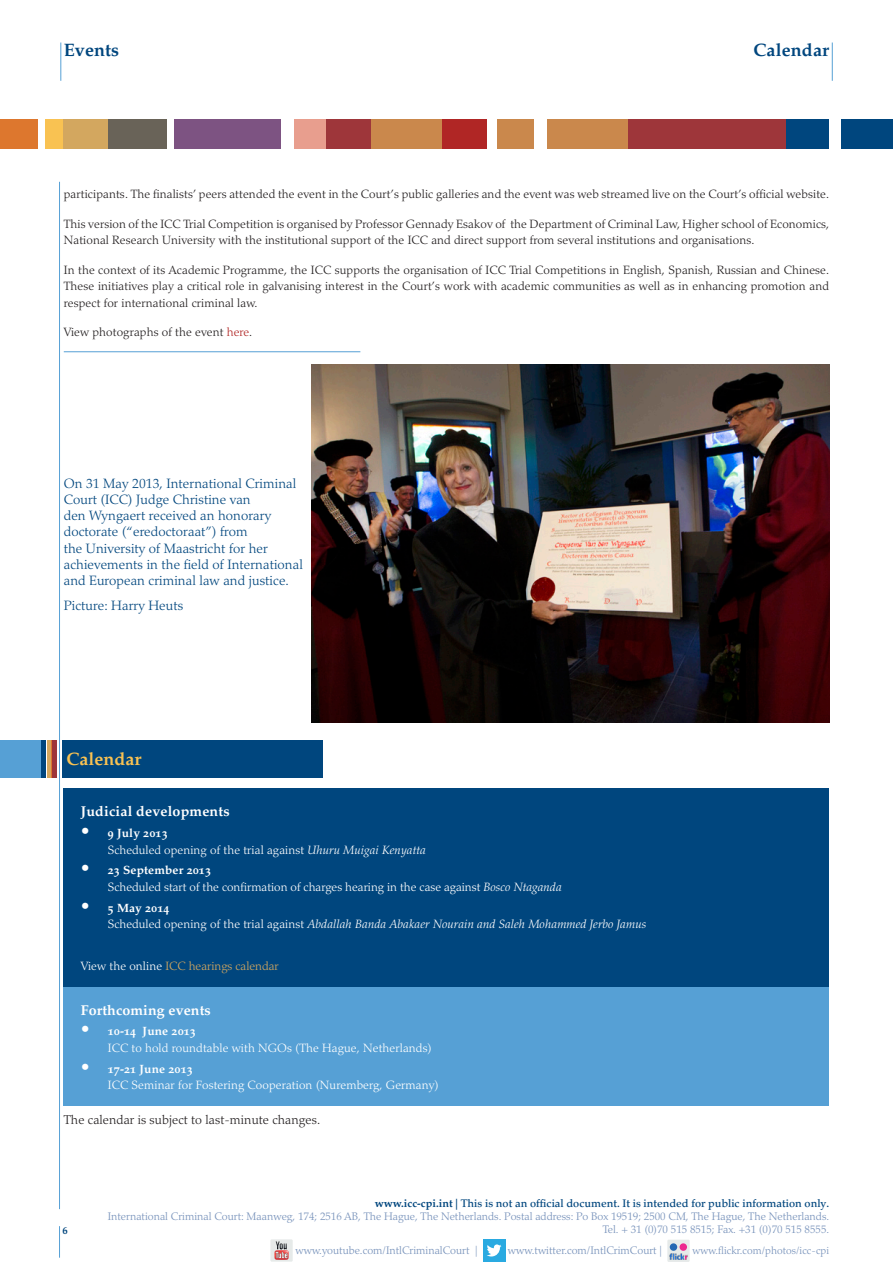
<style>
.page{position:relative;width:893px;height:1263px;background:#fff}
.page>*{position:absolute;margin:0;border:0;box-sizing:border-box;transform-origin:0 0}
.t1{font:18px "Palatino Bold Os F";letter-spacing:.005em;color:#00467e}
.t2{font:18px "Palatino Bold Os F";color:#f9c252}
.t3{font:14.25px "Palatino Bold Os F";letter-spacing:.01em;color:#fff}
.t4{font:300 13.5px/16.2px "Palatino";letter-spacing:.005em;color:#00467e}
.t5{font:300 12.75px "Palatino";letter-spacing:.005em;color:#231f20}
.t6{font:300 12px/16.5px "Palatino";letter-spacing:.01em;color:#231f20}
.t7{font:300 12px/16.5px "Palatino";letter-spacing:.01em;color:#fff}
.t8{font:italic 300 12px/16.5px "Palatino";letter-spacing:.01em;color:#fff}
.t9{font:300 12px "Palatino";color:#d3a75f}
.t10{font:300 10.95px "Palatino";color:#7691ba}
.t11{font:500 10.95px "Palatino";color:#00467e}
.t12{font:300 10.5px "Palatino";letter-spacing:.005em;color:#7691ba}
.t13{font:10.5px "Palatino Bold Os F";color:#00467e}
.s1{color:#b02625}
.s2{font-weight:500;font-size:18px}
.s3{font-family:"Palatino Bold Os F";font-weight:400}
.s4{font-style:italic}
.s5{font-weight:500;font-style:normal;font-size:18px}
.s6{font-family:"Palatino Bold Os F";font-weight:400;font-style:normal}
.s7{font-style:normal}
.s8{color:#fff}
</style>
<div class="page">
<div style="left:0;top:119px;width:38px;height:30px;background:#dd772e"></div>
<div style="left:45px;top:119px;width:19px;height:30px;background:#f9c252"></div>
<div style="left:64px;top:119px;width:44px;height:30px;background:#d3a75f"></div>
<div style="left:108px;top:119px;width:59px;height:30px;background:#696358"></div>
<div style="left:174px;top:119px;width:106px;height:30px;background:#7d5382"></div>
<div style="left:294px;top:119px;width:33px;height:30px;background:#e89e8e"></div>
<div style="left:327px;top:119px;width:44px;height:30px;background:#9e363a"></div>
<div style="left:371px;top:119px;width:71px;height:30px;background:#ca884c"></div>
<div style="left:442px;top:119px;width:45px;height:30px;background:#b02625"></div>
<div style="left:497px;top:119px;width:37px;height:30px;background:#ca884c"></div>
<div style="left:547px;top:119px;width:81px;height:30px;background:#ca884c"></div>
<div style="left:628px;top:119px;width:159px;height:30px;background:#9e363a"></div>
<div style="left:787px;top:119px;width:42px;height:30px;background:#00467e"></div>
<div style="left:842px;top:119px;width:51px;height:30px;background:#00467e"></div>
<hr style="left:59px;top:182px;width:1px;height:1027px;background:#56a0d5">
<hr style="left:892px;top:119px;width:1px;height:30px;background:#dd772e">
<hr style="left:61px;top:43px;width:1px;height:38px;background:#56a0d5">
<hr style="left:59px;top:1226px;width:1px;height:32px;background:#56a0d5">
<div style="left:62px;top:740px;width:260px;height:37px;background:#00467e"></div>
<div style="left:0;top:740px;width:42px;height:37px;background:#56a0d5"></div>
<hr style="left:42px;top:740px;width:4px;height:37px;background:#00467e">
<hr style="left:47px;top:740px;width:4px;height:37px;background:#d3a75f">
<hr style="left:51px;top:740px;width:2px;height:37px;background:#dd772e">
<hr style="left:53px;top:740px;width:4px;height:37px;background:#9e363a">
<div style="left:270px;top:1239px;width:23px;height:22px;background:#e6eae9"></div>
<svg style="left:274px;top:1241px;width:15px;height:19px"></svg>
<div style="left:483px;top:1239px;width:22px;height:22px;background:#2aaae1"></div>
<svg style="left:487px;top:1244px;width:14px;height:12px"></svg>
<svg style="left:667px;top:1240px;width:23px;height:22px"></svg>
<div style="left:670px;top:1243px;width:7px;height:8px;background:#2568b3;border-radius:50%"></div>
<div style="left:680px;top:1243px;width:7px;height:8px;background:#ed288f;border-radius:50%"></div>
<img style="left:669px;top:1253px;width:18px;height:6px">
<hr style="left:64px;top:351px;width:296px;height:1px;background:#56a0d5">
<img style="left:311px;top:365px;width:518px;height:358px">
<div style="left:64px;top:789px;width:765px;height:198px;background:#00467e"></div>
<div style="left:64px;top:987px;width:765px;height:119px;background:#56a0d5"></div>
<hr style="left:832px;top:43px;width:1px;height:38px;background:#56a0d5">
<p class="t1" style="left:64px;top:39px;width:57px">Events</p>
<p class="t1" style="left:753px;top:39px;width:77px">Calendar</p>
<p class="t6" style="left:64px;top:186px;width:767px">participants. The finalists’ peers attended the event in the Court’s public galleries and the event was web streamed live on the Court’s official website.</p>
<p class="t6" style="left:64px;top:216px;width:767px">This version of the ICC Trial Competition is organised by Professor Gennady Esakov of the Department of Criminal Law, Higher school of Economics,<br>National Research University with the institutional support of the ICC and direct support from several institutions and organisations.</p>
<p class="t6" style="left:64px;top:261px;width:767px;text-align:justify">In the context of its Academic Programme, the ICC supports the organisation of ICC Trial Competitions in English, Spanish, Russian and Chinese.<br>These initiatives play a critical role in galvanising interest in the Court’s work with academic communities as well as in enhancing promotion and respect for international criminal law.</p>
<p class="t6" style="left:64px;top:324px;width:190px">View photographs of the event <span class="s1">here</span>.</p>
<p class="t4" style="left:64px;top:475px;width:241px">On 31 May 2013, International Criminal Court (ICC) Judge Christine van<br>den Wyngaert received an honorary doctorate (“eredoctoraat”) from<br>the University of Maastricht for her achievements in the field of International and European criminal law and justice.</p>
<p class="t4" style="left:64px;top:597px;width:121px">Picture: Harry Heuts</p>
<p class="t2" style="left:67px;top:748px;width:76px">Calendar</p>
<p class="t3" style="left:81px;top:803px;width:150px">Judicial developments</p>
<p class="t7" style="left:108px;top:825px;width:320px;text-indent:-27px"><span class="s2">•</span> <span class="s3">9 July 2013<br></span>Scheduled opening of the trial against <span class="s4">Uhuru Muigai Kenyatta</span></p>
<p class="t7" style="left:108px;top:862px;width:456px;text-indent:-27px"><span class="s2">•</span> <span class="s3">23 September 2013<br></span>Scheduled start of the confirmation of charges hearing in the case against <span class="s4">Bosco Ntaganda</span></p>
<p class="t8" style="left:108px;top:899px;width:540px;text-indent:-27px"><span class="s5">•</span> <span class="s6">5 May 2014<br></span><span class="s7">Scheduled opening of the trial against</span> Abdallah Banda Abakaer Nourain and Saleh Mohammed Jerbo Jamus</p>
<p class="t9" style="left:81px;top:959px;width:199px"><span class="s8">View the online</span> ICC hearings calendar</p>
<p class="t3" style="left:81px;top:1001px;width:132px">Forthcoming events</p>
<p class="t7" style="left:108px;top:1023px;width:325px;text-indent:-27px"><span class="s2">•</span> <span class="s3">10-14 June 2013<br></span>ICC to hold roundtable with NGOs (The Hague, Netherlands)</p>
<p class="t7" style="left:108px;top:1060px;width:332px;text-indent:-27px"><span class="s2">•</span> <span class="s3">17-21 June 2013<br></span>ICC Seminar for Fostering Cooperation (Nuremberg, Germany)</p>
<p class="t5" style="left:64px;top:1112px;width:258px">The calendar is subject to last-minute changes.</p>
<p class="t13" style="left:63px;top:1224px;width:7px">6</p>
<p class="t11" style="left:375px;top:1196px;width:456px"><span class="s3">www.icc-cpi.int</span> | This is not an official document. It is intended for public information only.</p>
<p class="t10" style="left:108px;top:1210px;width:723px">International Criminal Court: Maanweg, 174; 2516 AB, The Hague, The Netherlands. Postal address: Po Box 19519; 2500 CM, The Hague, The Netherlands.</p>
<p class="t10" style="left:603px;top:1223px;width:228px">Tel. + 31 (0)70 515 8515; Fax. +31 (0)70 515 8555.</p>
<p class="t10" style="left:295px;top:1244px;width:184px">www.youtube.com/IntlCriminalCourt |</p>
<p class="t10" style="left:508px;top:1244px;width:155px">www.twitter.com/IntlCrimCourt |</p>
<p class="t12" style="left:692px;top:1244px;width:138px">www.flickr.com/photos/icc-cpi</p>
</div>
